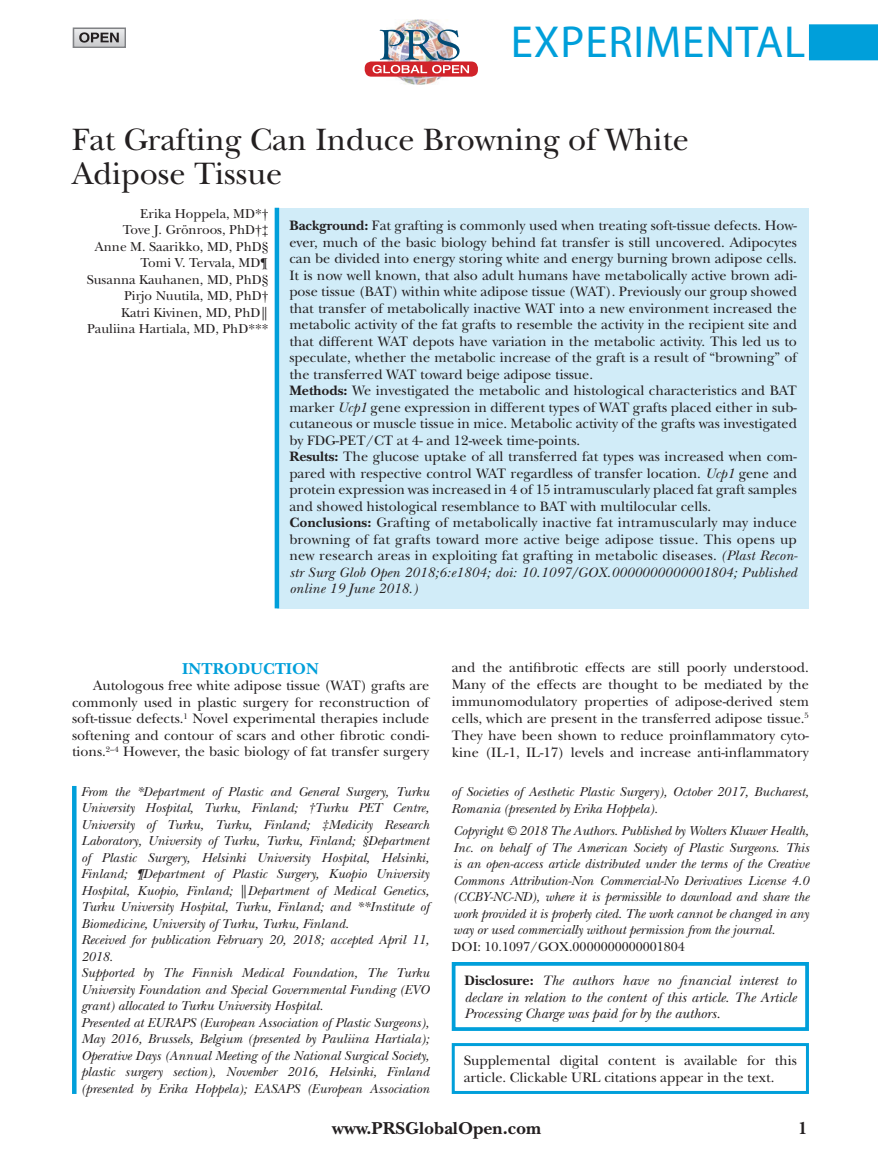
<style>
.page{position:relative;width:878px;height:1175px;background:#fff}
.page>*{position:absolute;margin:0;border:0;box-sizing:border-box;transform-origin:0 0}
.t1{font:45px "Myriad Pro";letter-spacing:.02em;color:#009fda}
.t2{font:32.25px/34.5px "New Baskerville";color:#231f20}
.t3{font:700 18px "New Baskerville";color:#231f20}
.t4{font:700 16.5px "New Baskerville";color:#009fda}
.t5{font:14.25px/16.5px "New Baskerville";color:#231f20;text-align:justify}
.t6{font:italic 14.25px/16.5px "New Baskerville";color:#231f20;text-align:justify}
.t7{font:italic 13.5px/16.5px "New Baskerville";color:#231f20}
.t8{font:13.5px/16.5px "New Baskerville";color:#231f20;text-align:right}
.s1{font-family:"Courier Std"}
.s2{font-weight:700}
.s3{font-style:italic}
.s4{font-family:"Courier Std";font-style:normal}
.s5{font-weight:700;font-style:normal}
</style>
<div class="page">
<div style="left:73px;top:28px;width:52px;height:20px;border:2px solid #808285"></div>
<svg style="left:79px;top:32px;width:40px;height:11px"></svg>
<img style="left:395px;top:20px;width:49px;height:64px">
<svg style="left:364px;top:61px;width:114px;height:16px"></svg>
<img style="left:372px;top:29px;width:97px;height:44px">
<div style="left:452px;top:962px;width:356px;height:68px;border:4px solid #009fda"></div>
<hr style="left:72px;top:786px;width:4px;height:308px;background:#009fda">
<div style="left:277px;top:208px;width:531px;height:400px;background:#d1ecf8"></div>
<div style="left:274px;top:208px;width:5px;height:400px;background:#009fda"></div>
<div style="left:452px;top:1043px;width:356px;height:51px;border:3px solid #009fda"></div>
<div style="left:808px;top:24px;width:70px;height:36px;background:#009fda"></div>
<h1 class="t1" style="left:511px;top:14px;width:296px">EXPERIMENTAL</h1>
<h2 class="t2" style="left:72px;top:122px;width:618px">Fat Grafting Can Induce Browning of White<br>Adipose Tissue</h2>
<p class="t8" style="left:87px;top:205px;width:183px">Erika Hoppela, MD*†<br>Tove J. Grönroos, PhD†‡<br>Anne M. Saarikko, MD, PhD§<br>Tomi V. Tervala, MD¶<br>Susanna Kauhanen, MD, PhD§<br>Pirjo Nuutila, MD, PhD†<br>Katri Kivinen, MD, PhD<span class="s1">║<br></span>Pauliina Hartiala, MD, PhD***</p>
<p class="t5" style="left:289px;top:217px;width:510px;text-align:left"><span class="s2">Background:</span> Fat grafting is commonly used when treating soft-tissue defects. How&shy;ever, much of the basic biology behind fat transfer is still uncovered. Adipocytes can be divided into energy storing white and energy burning brown adipose cells.<br>It is now well known, that also adult humans have metabolically active brown adi&shy;pose tissue (BAT) within white adipose tissue (WAT). Previously our group showed that transfer of metabolically inactive WAT into a new environment increased the metabolic activity of the fat grafts to resemble the activity in the recipient site and that different WAT depots have variation in the metabolic activity. This led us to speculate, whether the metabolic increase of the graft is a result of “browning” of the transferred WAT toward beige adipose tissue.<br><span class="s2">Methods:</span> We investigated the metabolic and histological characteristics and BAT marker <span class="s3">Ucp1</span> gene expression in different types of WAT grafts placed either in sub&shy;cutaneous or muscle tissue in mice. Metabolic activity of the grafts was investigated by FDG-PET/CT at 4- and 12-week time-points.<br><span class="s2">Results:</span> The glucose uptake of all transferred fat types was increased when com&shy;pared with respective control WAT regardless of transfer location. <span class="s3">Ucp1</span> gene and protein expression was increased in 4 of 15 intramuscularly placed fat graft samples and showed histological resemblance to BAT with multilocular cells.<br><span class="s2">Conclusions:</span> Grafting of metabolically inactive fat intramuscularly may induce browning of fat grafts toward more active beige adipose tissue. This opens up new research areas in exploiting fat grafting in metabolic diseases. <span class="s3">(Plast Recon&shy;str Surg Glob Open 2018;6:e1804; doi: 10.1097/GOX.0000000000001804; Published online 19 June 2018.)</span></p>
<p class="t4" style="left:182px;top:658px;width:138px">INTRODUCTION</p>
<p class="t5" style="left:72px;top:677px;width:359px;text-indent:21px">Autologous free white adipose tissue (WAT) grafts are commonly used in plastic surgery for reconstruction of soft-tissue defects.<sup>1</sup> Novel experimental therapies include softening and contour of scars and other fibrotic condi&shy;tions.<sup>2–4</sup> However, the basic biology of fat transfer surgery</p>
<p class="t7" style="left:81px;top:783px;width:350px">From the *Department of Plastic and General Surgery, Turku University Hospital, Turku, Finland; †Turku PET Centre, University of Turku, Turku, Finland; ‡Medicity Research Laboratory, University of Turku, Turku, Finland; §Department of Plastic Surgery, Helsinki University Hospital, Helsinki, Finland; ¶Department of Plastic Surgery, Kuopio University Hospital, Kuopio, Finland; <span class="s4">║</span>Department of Medical Genetics, Turku University Hospital, Turku, Finland; and **Institute of Biomedicine, University of Turku, Turku, Finland.<br>Received for publication February 20, 2018; accepted April 11, 2018.<br>Supported by The Finnish Medical Foundation, The Turku University Foundation and Special Governmental Funding (EVO grant) allocated to Turku University Hospital.<br>Presented at EURAPS (European Association of Plastic Surgeons), May 2016, Brussels, Belgium (presented by Pauliina Hartiala); Operative Days (Annual Meeting of the National Surgical Society, plastic surgery section), November 2016, Helsinki, Finland (presented by Erika Hoppela); EASAPS (European Association</p>
<p class="t5" style="left:451px;top:659px;width:359px;line-height:17.1px">and the antifibrotic effects are still poorly understood.<br>Many of the effects are thought to be mediated by the immunomodulatory properties of adipose-derived stem cells, which are present in the transferred adipose tissue.<sup>5<br></sup>They have been shown to reduce proinflammatory cyto&shy;kine (IL-1, IL-17) levels and increase anti-inflammatory</p>
<p class="t7" style="left:451px;top:783px;width:359px">of Societies of Aesthetic Plastic Surgery), October 2017, Bucharest,<br>Romania (presented by Erika Hoppela).</p>
<p class="t7" style="left:453px;top:823px;width:357px;text-align:justify">Copyright © 2018 The Authors. Published by Wolters Kluwer Health, Inc. on behalf of The American Society of Plastic Surgeons. This is an open-access article distributed under the terms of the Creative Commons Attribution-Non Commercial-No Derivatives License 4.0 (CCBY-NC-ND), where it is permissible to download and share the work provided it is properly cited. The work cannot be changed in any way or used commercially without permission from the journal.</p>
<p class="t8" style="left:451px;top:938px;width:235px">DOI: 10.1097/GOX.0000000000001804</p>
<p class="t6" style="left:464px;top:972px;width:333px"><span class="s5">Disclosure:</span> The authors have no financial interest to declare in relation to the content of this article. The Article Processing Charge was paid for by the authors.</p>
<p class="t5" style="left:464px;top:1052px;width:334px">Supplemental digital content is available for this article. Clickable URL citations appear in the text.</p>
<p class="t3" style="left:332px;top:1118px;width:210px">www.PRSGlobalOpen.com</p>
<p class="t3" style="left:798px;top:1118px;width:11px">1</p>
</div>
